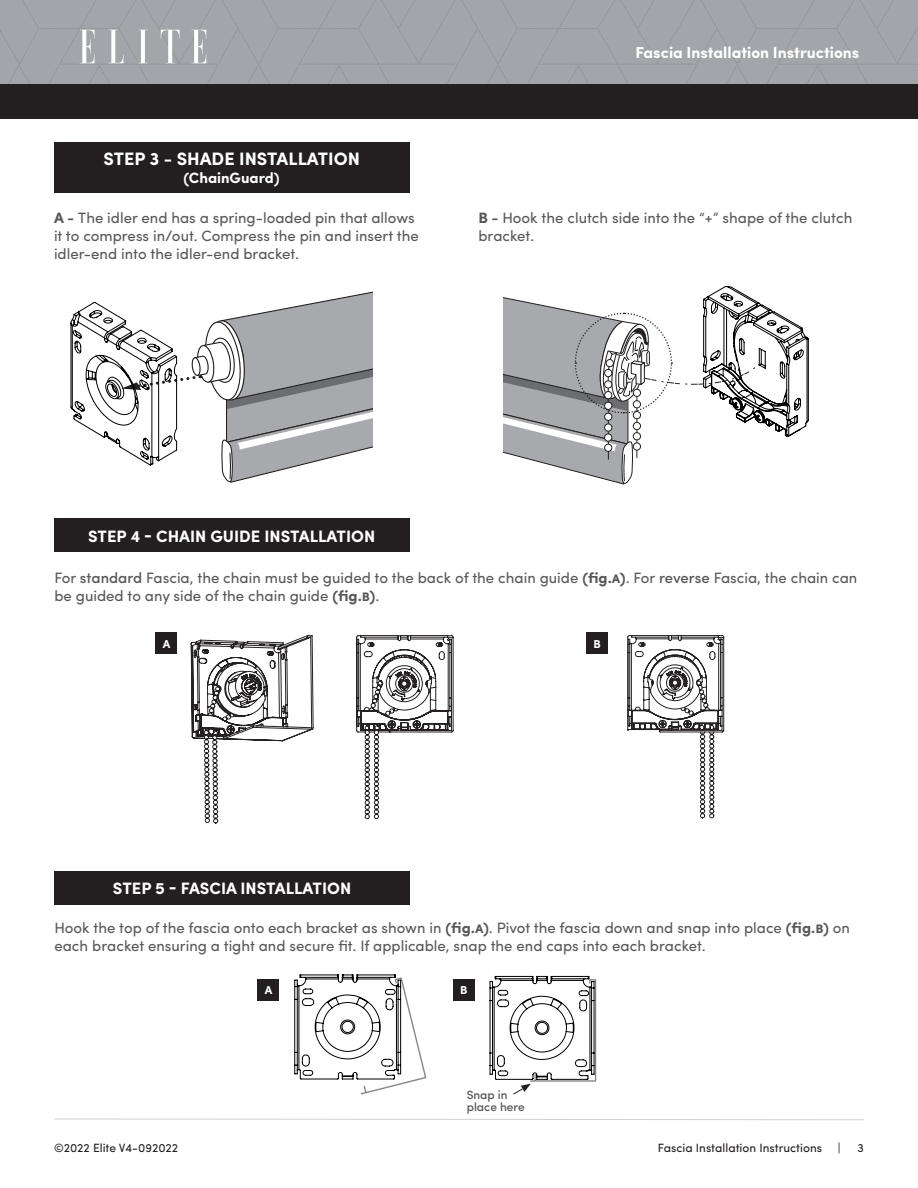
<style>
.page{position:relative;width:918px;height:1188px;background:#fff}
.page>*{position:absolute;margin:0;border:0;box-sizing:border-box;transform-origin:0 0}
.SUB_HEADING_white_te{font:700 18px "Sofia Pro";color:#fff}
.SUB_HEADING_white_te-2{font:700 16.5px "Sofia Pro";color:#fff}
.t1{font:700 15.9px "Sofia Pro";color:#fff}
.SUB_HEADING_white_te-3{font:15px/18px "Sofia Pro";color:#57585a}
.SUB_HEADING_white_te-4{font:700 15px "Sofia Pro";color:#fff}
.t2{font:12px "Sofia Pro";color:#231f20}
.SUB_HEADING_white_te-5{font:500 12px "Sofia Pro";color:#57585a}
.SUB_HEADING_white_te-6{font:700 11.55px "Sofia Pro";color:#fff}
.s1{font-weight:700}
.s2{font-weight:500}
</style>
<div class="page">
<div style="left:0;top:0;width:918px;height:84px;background:#a4a5aa"></div>
<div style="left:0;top:84px;width:918px;height:35px;background:#231f20"></div>
<svg style="left:80px;top:30px;width:14px;height:33px"></svg>
<svg style="left:191px;top:30px;width:15px;height:33px"></svg>
<svg style="left:109px;top:30px;width:14px;height:33px"></svg>
<svg style="left:161px;top:30px;width:19px;height:33px"></svg>
<svg style="left:138px;top:30px;width:10px;height:33px"></svg>
<div style="left:453px;top:979px;width:22px;height:21px;background:#231f20"></div>
<svg style="left:489px;top:975px;width:108px;height:120px"></svg>
<div style="left:258px;top:979px;width:21px;height:21px;background:#231f20"></div>
<svg style="left:294px;top:974px;width:133px;height:121px"></svg>
<div style="left:54px;top:519px;width:355px;height:33px;background:#231f20"></div>
<div style="left:54px;top:142px;width:355px;height:51px;background:#231f20"></div>
<svg style="left:70px;top:291px;width:303px;height:192px"></svg>
<svg style="left:503px;top:285px;width:306px;height:200px"></svg>
<div style="left:54px;top:871px;width:356px;height:33px;background:#231f20"></div>
<svg style="left:190px;top:635px;width:124px;height:189px"></svg>
<svg style="left:356px;top:635px;width:98px;height:185px"></svg>
<svg style="left:627px;top:635px;width:98px;height:184px"></svg>
<div style="left:156px;top:632px;width:21px;height:22px;background:#231f20"></div>
<div style="left:586px;top:632px;width:22px;height:22px;background:#231f20"></div>
<svg style="left:54px;top:1118px;width:810px;height:3px"></svg>
<p class="SUB_HEADING_white_te" style="left:103px;top:145px;width:258px">STEP 3 - SHADE INSTALLATION</p>
<p class="SUB_HEADING_white_te-4" style="left:184px;top:166px;width:98px">(ChainGuard)</p>
<p class="SUB_HEADING_white_te-3" style="left:54px;top:208px;width:362px"><span class="s1">A -</span> The idler end has a spring-loaded pin that allows</p>
<p class="SUB_HEADING_white_te-3" style="left:54px;top:226px;width:366px">it to compress in/out. Compress the pin and insert the</p>
<p class="SUB_HEADING_white_te-3" style="left:54px;top:244px;width:247px">idler-end into the idler-end bracket.</p>
<p class="t1" style="left:636px;top:41px;width:225px">Fascia Installation Instructions</p>
<p class="SUB_HEADING_white_te-3" style="left:478px;top:208px;width:375px"><span class="s1">B -</span> Hook the clutch side into the “+” shape of the clutch bracket.</p>
<p class="SUB_HEADING_white_te-2" style="left:88px;top:523px;width:289px">STEP 4 - CHAIN GUIDE INSTALLATION</p>
<p class="SUB_HEADING_white_te-3" style="left:54px;top:568px;width:804px">For <span class="s2">standard</span> Fascia, the chain must be guided to the back of the chain guide <span class="s1">(fig.A)</span>. For <span class="s2">reverse</span> Fascia, the chain can be guided to any side of the chain guide <span class="s1">(fig.B)</span>.</p>
<p class="SUB_HEADING_white_te-6" style="left:163px;top:635px;width:9px">A</p>
<p class="SUB_HEADING_white_te-6" style="left:593px;top:635px;width:9px">B</p>
<p class="SUB_HEADING_white_te-2" style="left:113px;top:875px;width:240px">STEP 5 - FASCIA INSTALLATION</p>
<p class="SUB_HEADING_white_te-3" style="left:54px;top:918px;width:797px">Hook the top of the fascia onto each bracket as shown in <span class="s1">(fig.A)</span>. Pivot the fascia down and snap into place <span class="s1">(fig.B)</span> on each bracket ensuring a tight and secure fit. If applicable, snap the end caps into each bracket.</p>
<p class="SUB_HEADING_white_te-6" style="left:265px;top:981px;width:9px">A</p>
<p class="SUB_HEADING_white_te-6" style="left:460px;top:981px;width:9px">B</p>
<p class="SUB_HEADING_white_te-5" style="left:467px;top:1085px;width:42px">Snap in</p>
<p class="SUB_HEADING_white_te-5" style="left:467px;top:1097px;width:60px">place here</p>
<p class="t2" style="left:54px;top:1139px;width:126px">©2022 Elite V4-092022</p>
<p class="t2" style="left:658px;top:1139px;width:166px">Fascia Installation Instructions</p>
<p class="t2" style="left:838px;top:1139px;width:4px">|</p>
<p class="t2" style="left:858px;top:1139px;width:8px">3</p>
</div>
